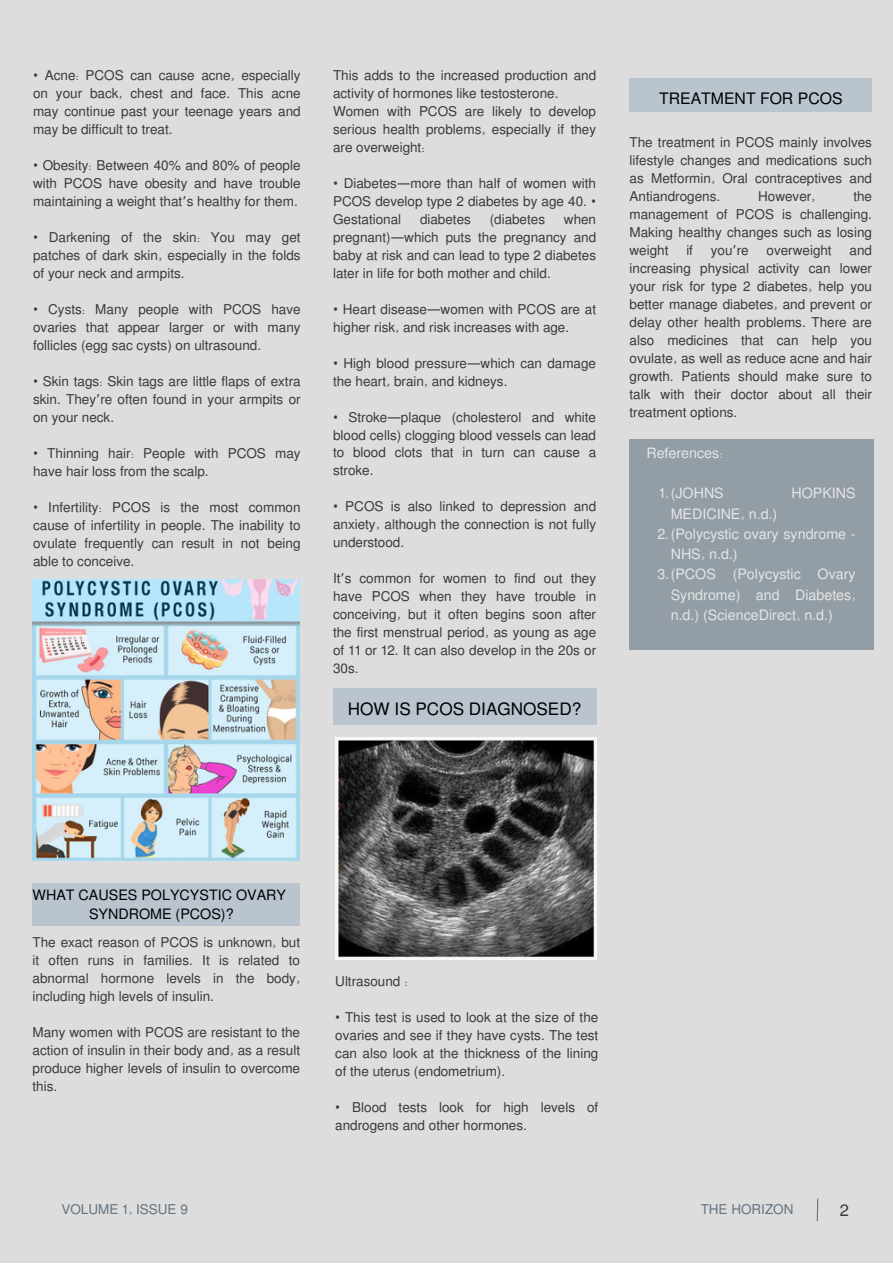
<style>
.page{position:relative;width:893px;height:1264px;background:#fff}
.page>*{position:absolute;margin:0;border:0;box-sizing:border-box;transform-origin:0 0}
.t1{font:17.1px "Mukti";color:#000}
.t2{font:16.5px "Mukti";color:#3b3939}
.t3{font:15.75px "Mukti";color:#000}
.t4{font:14.25px/20.2px "Mukti";color:#e6e6e6}
.t5{font:14.25px "Mukti";color:#000}
.t6{font:13.5px/18px "Mukti";color:#3b3939;text-align:justify}
.t7{font:13.5px "Mukti";color:#637380}
.s1{font-family:"Noto Sans"}
.s2{font-family:"Noto Sans Gurmukhi"}
</style>
<div class="page">
<div style="left:0;top:0;width:892px;height:1262px;background:#ddd"></div>
<svg style="left:816px;top:1198px;width:2px;height:24px"></svg>
<div style="left:629px;top:439px;width:245px;height:211px;background:#939da5"></div>
<div style="left:629px;top:79px;width:243px;height:33px;background:#b9c4cf"></div>
<div style="left:32px;top:883px;width:268px;height:43px;background:#b9c4cf"></div>
<div style="left:333px;top:688px;width:263px;height:36px;background:#b9c4cf"></div>
<img style="left:335px;top:737px;width:261px;height:222px">
<img style="left:32px;top:579px;width:267px;height:281px">
<p class="t6" style="left:33px;top:65px;width:269px"><span class="s1">•</span> Acne: PCOS can cause acne, especially on your back, chest and face. This acne may continue past your teenage years and may be difficult to treat.</p>
<p class="t6" style="left:33px;top:155px;width:269px"><span class="s1">•</span> Obesity: Between 40% and 80% of people with PCOS have obesity and have trouble maintaining a weight that<span class="s2">’</span>s healthy for them.</p>
<p class="t6" style="left:33px;top:227px;width:269px"><span class="s1">•</span> Darkening of the skin: You may get patches of dark skin, especially in the folds of your neck and armpits.</p>
<p class="t6" style="left:33px;top:299px;width:269px"><span class="s1">•</span> Cysts: Many people with PCOS have ovaries that appear larger or with many follicles (egg sac cysts) on ultrasound.</p>
<p class="t6" style="left:33px;top:372px;width:269px"><span class="s1">•</span> Skin tags: Skin tags are little flaps of extra skin. They<span class="s2">’</span>re often found in your armpits or on your neck.</p>
<p class="t6" style="left:33px;top:444px;width:269px"><span class="s1">•</span> Thinning hair: People with PCOS may have hair loss from the scalp.</p>
<p class="t6" style="left:33px;top:498px;width:269px"><span class="s1">•</span> Infertility: PCOS is the most common cause of infertility in people. The inability to ovulate frequently can result in not being able to conceive.</p>
<p class="t6" style="left:333px;top:65px;width:264px">This adds to the increased production and activity of hormones like testosterone.</p>
<p class="t6" style="left:333px;top:101px;width:264px">Women with PCOS are likely to develop serious health problems, especially if they are overweight:</p>
<p class="t6" style="left:333px;top:173px;width:264px"><span class="s1">•</span> Diabetes<span class="s2">—</span>more than half of women with PCOS develop type 2 diabetes by age 40. <span class="s1">• </span>Gestational</p>
<p class="t6" style="left:333px;top:209px;width:264px;text-indent:231px">when pregnant)<span class="s2">—</span>which puts the pregnancy and baby at risk and can lead to type 2 diabetes later in life for both mother and child.</p>
<p class="t6" style="left:333px;top:299px;width:264px"><span class="s1">•</span> Heart disease<span class="s2">—</span>women with PCOS are at higher risk, and risk increases with age.</p>
<p class="t6" style="left:333px;top:353px;width:264px"><span class="s1">•</span> High blood pressure<span class="s2">—</span>which can damage the heart, brain, and kidneys.</p>
<p class="t6" style="left:333px;top:407px;width:264px"><span class="s1">•</span> Stroke<span class="s2">—</span>plaque (cholesterol and white blood cells) clogging blood vessels can lead to blood clots that in turn can cause a stroke.</p>
<p class="t6" style="left:333px;top:497px;width:264px"><span class="s1">•</span> PCOS is also linked to depression and anxiety, although the connection is not fully understood.</p>
<p class="t6" style="left:333px;top:569px;width:264px">It<span class="s2">’</span>s common for women to find out they have PCOS when they have trouble in conceiving, but it often begins soon after the first menstrual period, as young as age of 11 or 12. It can also develop in the 20s or 30s.</p>
<p class="t6" style="left:420px;top:209px;width:52px">diabetes</p>
<p class="t6" style="left:489px;top:209px;width:57px">(diabetes</p>
<p class="t1" style="left:348px;top:697px;width:235px">HOW IS PCOS DIAGNOSED?</p>
<p class="t3" style="left:659px;top:87px;width:185px">TREATMENT FOR PCOS</p>
<p class="t6" style="left:629px;top:133px;width:244px">The treatment in PCOS mainly involves lifestyle changes and medications such as Metformin, Oral contraceptives and Antiandrogens.</p>
<p class="t6" style="left:629px;top:187px;width:244px;text-indent:224px">the management of PCOS is challenging.<br>Making healthy changes such as losing weight</p>
<p class="t6" style="left:758px;top:187px;width:59px">However,</p>
<p class="t6" style="left:686px;top:241px;width:8px">if</p>
<p class="t6" style="left:710px;top:241px;width:39px">you<span class="s2">’</span>re</p>
<p class="t6" style="left:766px;top:241px;width:67px">overweight</p>
<p class="t6" style="left:629px;top:241px;width:244px;text-indent:220px">and increasing physical activity can lower your risk for type 2 diabetes, help you better manage diabetes, and prevent or delay other health problems. There are also medicines that can help you ovulate, as well as reduce acne and hair growth. Patients should make sure to talk with their doctor about all their treatment options.</p>
<p class="t4" style="left:646px;top:442px;width:78px">References:</p>
<p class="t4" style="left:658px;top:482px;width:67px">1.(JOHNS</p>
<p class="t4" style="left:791px;top:482px;width:66px">HOPKINS</p>
<p class="t4" style="left:670px;top:503px;width:108px">MEDICINE, n.d.)</p>
<p class="t4" style="left:670px;top:523px;width:186px;text-indent:-13px">2.(Polycystic ovary syndrome -<br>NHS, n.d.)</p>
<p class="t4" style="left:670px;top:563px;width:186px;text-align:justify;text-indent:-13px">3.(PCOS (Polycystic Ovary Syndrome) and Diabetes, n.d.) (ScienceDirect, n.d.)</p>
<p class="t5" style="left:33px;top:884px;width:255px">WHAT CAUSES POLYCYSTIC OVARY</p>
<p class="t5" style="left:89px;top:904px;width:146px">SYNDROME (PCOS)?</p>
<p class="t6" style="left:32px;top:932px;width:269px">The exact reason of PCOS is unknown, but it often runs in families. It is related to abnormal hormone levels in the body, including high levels of insulin.</p>
<p class="t6" style="left:32px;top:1022px;width:269px">Many women with PCOS are resistant to the action of insulin in their body and, as a result produce higher levels of insulin to overcome this.</p>
<p class="t6" style="left:335px;top:971px;width:74px">Ultrasound :</p>
<p class="t6" style="left:335px;top:1007px;width:264px"><span class="s1">•</span> This test is used to look at the size of the ovaries and see if they have cysts. The test can also look at the thickness of the lining of the uterus (endometrium).</p>
<p class="t6" style="left:335px;top:1097px;width:264px"><span class="s1">•</span> Blood tests look for high levels of androgens and other hormones.</p>
<p class="t7" style="left:61px;top:1199px;width:128px">VOLUME 1, ISSUE 9</p>
<p class="t7" style="left:700px;top:1199px;width:94px">THE HORIZON</p>
<p class="t2" style="left:839px;top:1198px;width:11px">2</p>
</div>
